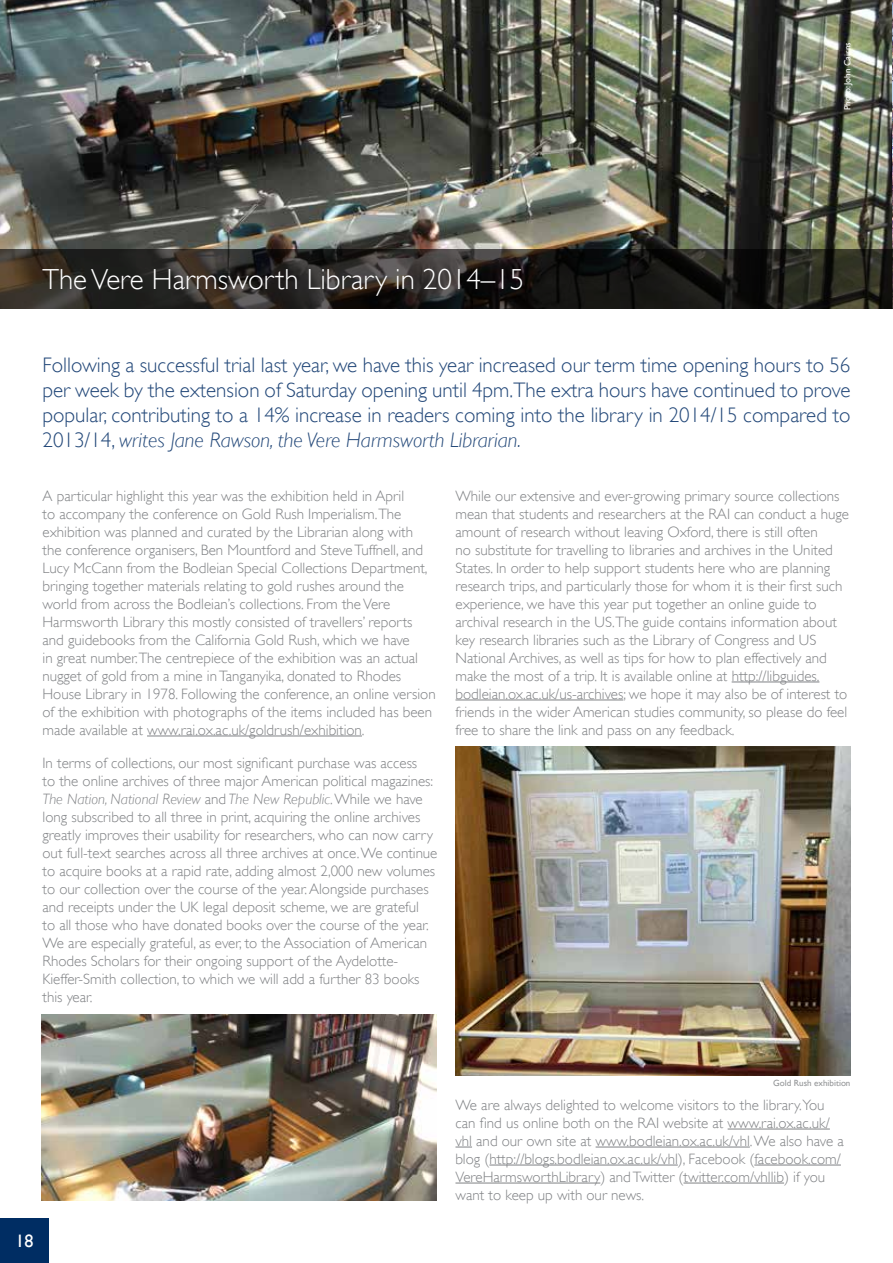
<style>
.page{position:relative;width:893px;height:1263px;background:#fff}
.page>*{position:absolute;margin:0;border:0;box-sizing:border-box;transform-origin:0 0}
.t1{font:300 28.95px "Gill Sans";color:#fff}
.t2{font:300 21px/25.2px "Gill Sans";color:#234879;text-align:justify}
.t3{font:18px "Gill Sans";color:#fff}
.t4{font:300 15px/18px "Gill Sans";color:#808285}
.t5{font:9px "Gill Sans";color:#949698}
.t6{font:9px "Gill Sans";color:#fff}
.s1{font-style:italic}
</style>
<div class="page">
<hr style="left:147px;top:736px;width:215px;height:1px;background:#808285">
<hr style="left:732px;top:682px;width:87px;height:1px;background:#808285">
<hr style="left:455px;top:700px;width:168px;height:1px;background:#808285">
<hr style="left:728px;top:1129px;width:102px;height:1px;background:#808285">
<svg style="left:455px;top:1147px;width:17px;height:1px"></svg>
<hr style="left:596px;top:1147px;width:154px;height:1px;background:#808285">
<hr style="left:489px;top:1165px;width:189px;height:1px;background:#808285">
<hr style="left:754px;top:1165px;width:87px;height:1px;background:#808285">
<hr style="left:455px;top:1183px;width:145px;height:1px;background:#808285">
<hr style="left:683px;top:1183px;width:101px;height:1px;background:#808285">
<img style="left:0;top:0;width:892px;height:249px">
<svg style="left:0;top:249px;width:892px;height:59px;background:#25231f"></svg>
<div style="left:0;top:1218px;width:49px;height:45px;background:#002d63"></div>
<hr style="left:892px;top:0;width:1px;height:308px;background:#f2f2f3">
<hr style="left:892px;top:249px;width:1px;height:59px;background:#231f20">
<img style="left:455px;top:746px;width:395px;height:330px">
<img style="left:42px;top:1014px;width:395px;height:186px">
<p class="t6" style="left:842px;top:110px;width:69px;rotate:-90deg">Photo: John Cairns</p>
<h1 class="t1" style="left:43px;top:256px;width:483px">The Vere Harmsworth Library in 2014–15</h1>
<p class="t2" style="left:43px;top:351px;width:809px">Following a successful trial last year, we have this year increased our term time opening hours to 56 per week by the extension of Saturday opening until 4pm.The extra hours have continued to prove popular, contributing to a 14% increase in readers coming into the library in 2014/15 compared to 2013/14, <span class="s1">writes Jane Rawson, the Vere Harmsworth Librarian.</span></p>
<p class="t4" style="left:43px;top:486px;width:395px">A particular highlight this year was the exhibition held in April<br>to accompany the conference on Gold Rush Imperialism.The exhibition was planned and curated by the Librarian along with the conference organisers, Ben Mountford and Steve Tuffnell, and Lucy McCann from the Bodleian Special Collections Department, bringing together materials relating to gold rushes around the world from across the Bodleian’s collections. From the Vere Harmsworth Library this mostly consisted of travellers’ reports and guidebooks from the California Gold Rush, which we have<br>in great number.The centrepiece of the exhibition was an actual nugget of gold from a mine in Tanganyika, donated to Rhodes House Library in 1978. Following the conference, an online version of the exhibition with photographs of the items included has been made available at www.rai.ox.ac.uk/goldrush/exhibition.</p>
<p class="t4" style="left:43px;top:753px;width:396px">In terms of collections, our most significant purchase was access<br>to the online archives of three major American political magazines:<br><span class="s1">The Nation, National Review</span> and <span class="s1">The New Republic</span>. While we have long subscribed to all three in print, acquiring the online archives greatly improves their usability for researchers, who can now carry out full-text searches across all three archives at once. We continue to acquire books at a rapid rate, adding almost 2,000 new volumes to our collection over the course of the year. Alongside purchases and receipts under the UK legal deposit scheme, we are grateful<br>to all those who have donated books over the course of the year.<br>We are especially grateful, as ever, to the Association of American Rhodes Scholars for their ongoing support of the Aydelotte-Kieffer-Smith collection, to which we will add a further 83 books this year.</p>
<p class="t4" style="left:455px;top:486px;width:395px">While our extensive and ever-growing primary source collections mean that students and researchers at the RAI can conduct a huge amount of research without leaving Oxford, there is still often<br>no substitute for travelling to libraries and archives in the United States. In order to help support students here who are planning research trips, and particularly those for whom it is their first such experience, we have this year put together an online guide to archival research in the US.The guide contains information about key research libraries such as the Library of Congress and US National Archives, as well as tips for how to plan effectively and make the most of a trip. It is available online at http://libguides. bodleian.ox.ac.uk/us-archives; we hope it may also be of interest to friends in the wider American studies community, so please do feel free to share the link and pass on any feedback.</p>
<p class="t3" style="left:15px;top:1230px;width:19px">18</p>
<p class="t5" style="left:773px;top:1078px;width:79px">Gold Rush exhibition</p>
<p class="t4" style="left:455px;top:1095px;width:390px">We are always delighted to welcome visitors to the library.You can find us online both on the RAI website at www.rai.ox.ac.uk/ vhl and our own site at www.bodleian.ox.ac.uk/vhl. We also have a blog (http://blogs.bodleian.ox.ac.uk/vhl), Facebook (facebook.com/ VereHarmsworthLibrary) and Twitter (twitter.com/vhllib) if you want to keep up with our news.</p>
</div>
